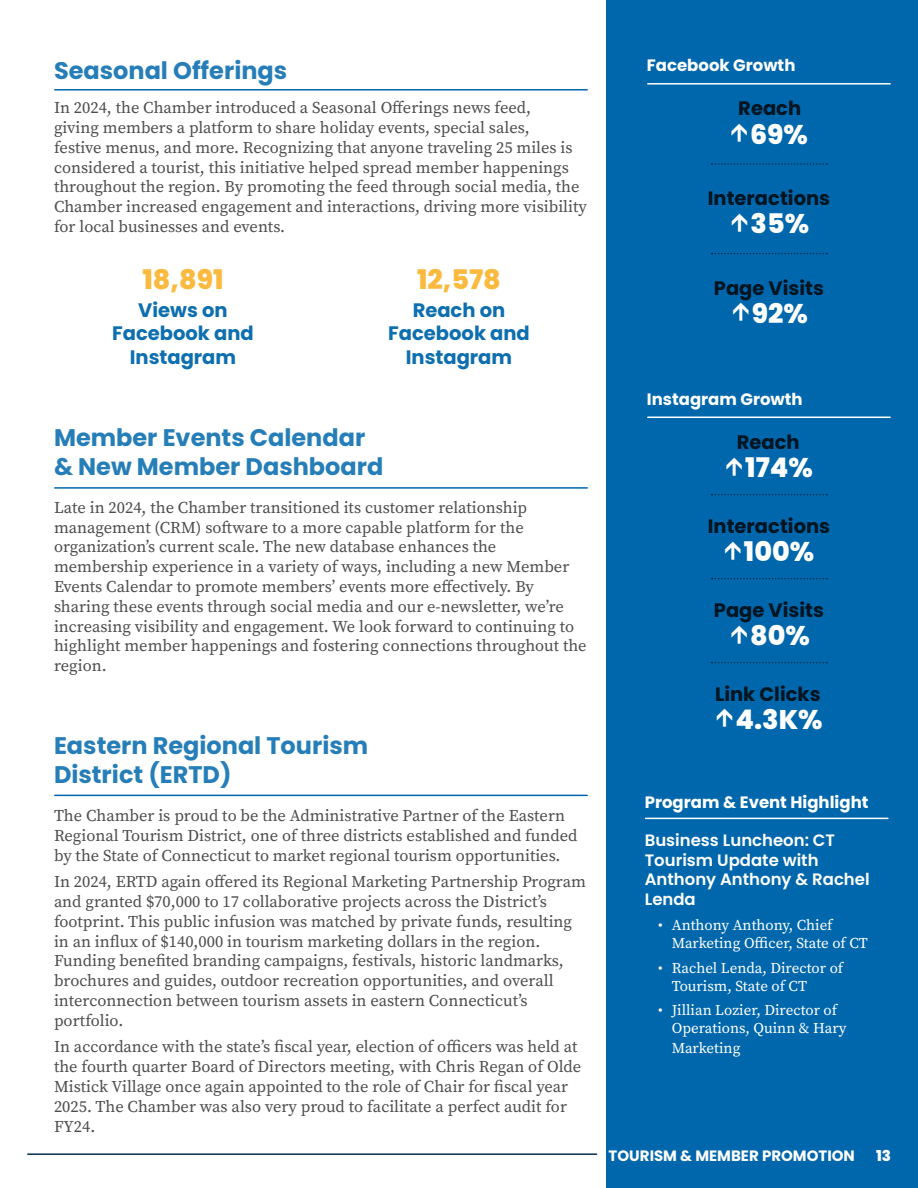
<style>
.page{position:relative;width:918px;height:1188px;background:#fff}
.page>*{position:absolute;margin:0;border:0;box-sizing:border-box;transform-origin:0 0}
.t1{font:800 27px "Poppins";color:#fff}
.t2{font:800 27px "Poppins";color:#fbb93d}
.t3{font:700 24px/28.8px "Poppins";color:#267eb8}
.t4{font:700 19.5px "Poppins";color:#001421}
.t5{font:700 19.5px/23.4px "Poppins";color:#0d6fb0;text-align:center}
.t6{font:16.5px/19.8px "Source Serif Variable";color:#4d4d4f}
.t7{font:600 16.5px/19.8px "Poppins";color:#fff}
.t8{font:700 16.5px "Poppins";color:#fff}
.t9{font:15px/18px "Source Serif Variable";color:#fff}
.t10{font:700 15px "Poppins";color:#fff}
.t11{font:800 15px "Poppins";color:#fff}
</style>
<div class="page">
<div style="left:607px;top:0;width:311px;height:1188px;background:#0067ac"></div>
<hr style="left:646px;top:818px;width:242px;height:1px;background:#fff">
<hr style="left:648px;top:83px;width:242px;height:2px;background:#fff">
<hr style="left:648px;top:417px;width:242px;height:1px;background:#fff">
<svg style="left:712px;top:163px;width:115px;height:2px"></svg>
<svg style="left:712px;top:253px;width:115px;height:1px"></svg>
<svg style="left:712px;top:494px;width:115px;height:1px"></svg>
<svg style="left:712px;top:578px;width:115px;height:1px"></svg>
<svg style="left:712px;top:662px;width:115px;height:1px"></svg>
<hr style="left:55px;top:795px;width:532px;height:1px;background:#0067ac">
<hr style="left:55px;top:487px;width:532px;height:2px;background:#0067ac">
<hr style="left:55px;top:89px;width:532px;height:2px;background:#0067ac">
<hr style="left:28px;top:1153px;width:569px;height:2px;background:#002f4f">
<h2 class="t3" style="left:54px;top:57px;width:235px">Seasonal Offerings</h2>
<p class="t6" style="left:54px;top:98px;width:534px">In 2024, the Chamber introduced a Seasonal Offerings news feed,<br>giving members a platform to share holiday events, special sales,<br>festive menus, and more. Recognizing that anyone traveling 25 miles is considered a tourist, this initiative helped spread member happenings throughout the region. By promoting the feed through social media, the Chamber increased engagement and interactions, driving more visibility for local businesses and events.</p>
<h1 class="t2" style="left:143px;top:264px;width:83px">18,891</h1>
<h1 class="t2" style="left:417px;top:264px;width:85px">12,578</h1>
<p class="t5" style="left:112px;top:298px;width:143px">Views on<br>Facebook and<br>Instagram</p>
<p class="t5" style="left:388px;top:298px;width:143px">Reach on<br>Facebook and<br>Instagram</p>
<h2 class="t3" style="left:54px;top:423px;width:331px">Member Events Calendar &amp; New Member Dashboard</h2>
<p class="t6" style="left:54px;top:497px;width:534px">Late in 2024, the Chamber transitioned its customer relationship management (CRM) software to a more capable platform for the organization’s current scale. The new database enhances the membership experience in a variety of ways, including a new Member Events Calendar to promote members’ events more effectively. By sharing these events through social media and our e-newsletter, we’re increasing visibility and engagement. We look forward to continuing to highlight member happenings and fostering connections throughout the region.</p>
<h2 class="t3" style="left:54px;top:732px;width:316px">Eastern Regional Tourism<br>District (ERTD)</h2>
<p class="t6" style="left:54px;top:806px;width:525px">The Chamber is proud to be the Administrative Partner of the Eastern<br>Regional Tourism District, one of three districts established and funded by the State of Connecticut to market regional tourism opportunities.</p>
<p class="t6" style="left:54px;top:872px;width:533px">In 2024, ERTD again offered its Regional Marketing Partnership Program and granted $70,000 to 17 collaborative projects across the District’s footprint. This public infusion was matched by private funds, resulting in an influx of $140,000 in tourism marketing dollars in the region.<br>Funding benefited branding campaigns, festivals, historic landmarks, brochures and guides, outdoor recreation opportunities, and overall interconnection between tourism assets in eastern Connecticut’s portfolio.</p>
<p class="t6" style="left:54px;top:1037px;width:529px">In accordance with the state’s fiscal year, election of officers was held at the fourth quarter Board of Directors meeting, with Chris Regan of Olde Mistick Village once again appointed to the role of Chair for fiscal year 2025. The Chamber was also very proud to facilitate a perfect audit for FY24.</p>
<p class="t8" style="left:647px;top:56px;width:150px">Facebook Growth</p>
<p class="t4" style="left:738px;top:97px;width:64px">Reach</p>
<h1 class="t1" style="left:750px;top:118px;width:59px">69%</h1>
<p class="t4" style="left:708px;top:187px;width:124px">Interactions</p>
<h1 class="t1" style="left:751px;top:208px;width:60px">35%</h1>
<p class="t4" style="left:714px;top:276px;width:112px">Page Visits</p>
<h1 class="t1" style="left:752px;top:298px;width:58px">92%</h1>
<p class="t8" style="left:647px;top:389px;width:157px">Instagram Growth</p>
<p class="t4" style="left:737px;top:431px;width:64px">Reach</p>
<h1 class="t1" style="left:745px;top:452px;width:69px">174%</h1>
<p class="t4" style="left:708px;top:515px;width:124px">Interactions</p>
<h1 class="t1" style="left:744px;top:536px;width:72px">100%</h1>
<p class="t4" style="left:714px;top:599px;width:112px">Page Visits</p>
<h1 class="t1" style="left:750px;top:620px;width:61px">80%</h1>
<p class="t4" style="left:715px;top:683px;width:107px">Link Clicks</p>
<h1 class="t1" style="left:735px;top:704px;width:89px">4.3K%</h1>
<p class="t8" style="left:645px;top:793px;width:225px">Program &amp; Event Highlight</p>
<p class="t7" style="left:645px;top:830px;width:226px">Business Luncheon: CT<br>Tourism Update with<br>Anthony Anthony &amp; Rachel<br>Lenda</p>
<p class="t9" style="left:672px;top:916px;width:198px;text-indent:-14px">• Anthony Anthony, Chief<br>Marketing Officer, State of CT</p>
<p class="t9" style="left:672px;top:959px;width:173px;text-indent:-14px">• Rachel Lenda, Director of<br>Tourism, State of CT</p>
<p class="t9" style="left:672px;top:1001px;width:176px;text-indent:-14px">• Jillian Lozier, Director of<br>Operations, Quinn &amp; Hary</p>
<p class="t9" style="left:672px;top:1039px;width:70px">Marketing</p>
<p class="t10" style="left:609px;top:1147px;width:248px">TOURISM &amp; MEMBER PROMOTION</p>
<p class="t11" style="left:876px;top:1147px;width:16px">13</p>
</div>
